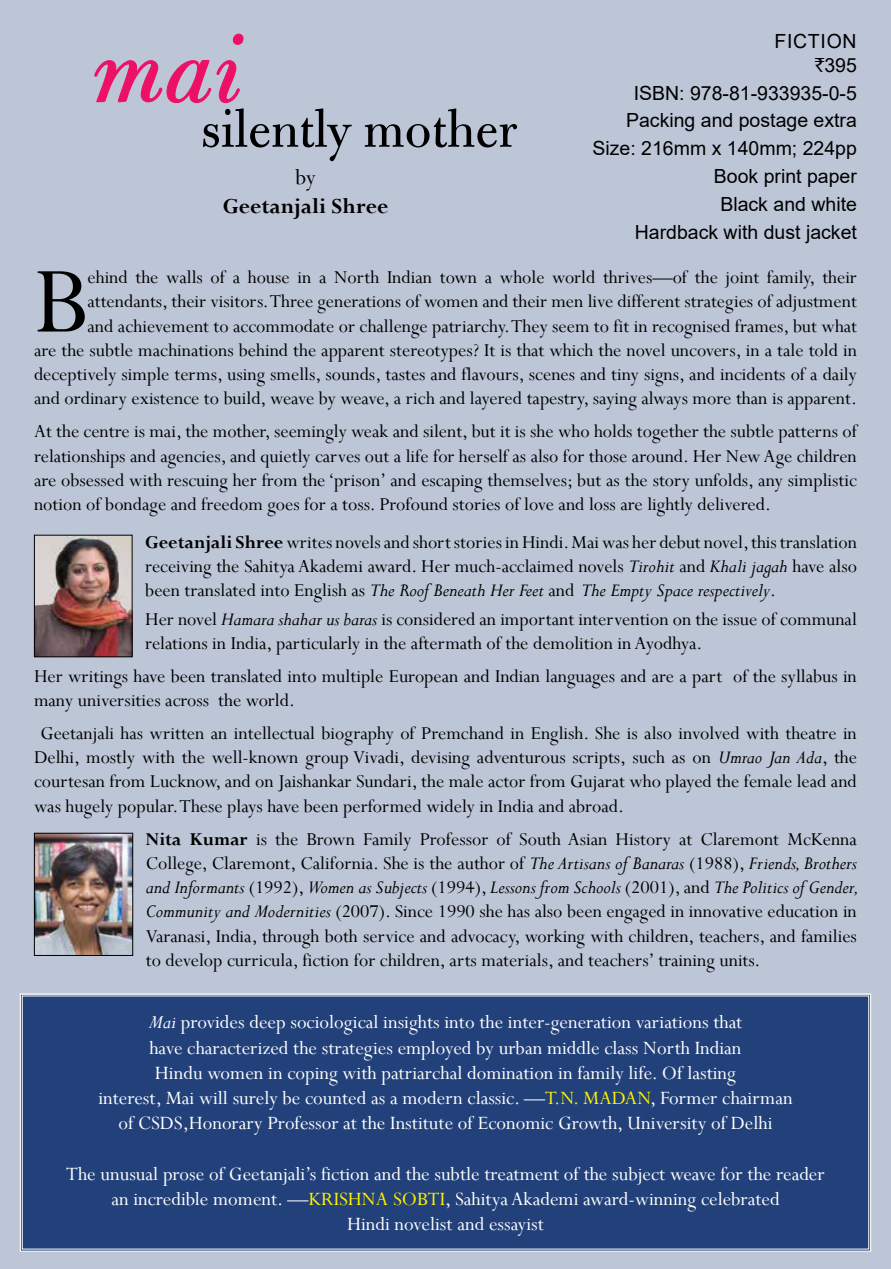
<style>
.page{position:relative;width:891px;height:1269px;background:#bdc6d7}
.page>*{position:absolute;margin:0;border:0;box-sizing:border-box;transform-origin:0 0}
.t1{font:105.15px "Perpetua";color:#000}
.t2{font:700 24px "Perpetua";color:#000}
.t3{font:24px "Perpetua";color:#000}
.t4{font:21px/25.2px "Perpetua";color:#fff;text-align:center}
.t5{font:20.25px/24.3px "Perpetua";color:#000;text-align:justify}
.t6{font:19.5px/27.9px "Arial";color:#000;text-align:right}
.t7{font:19.5px/23.4px "Arial";letter-spacing:.035em;color:#000;text-align:right}
.s1{font-family:"Rupee Foradian"}
.s2{font-weight:700}
.s3{font-style:italic}
.s4{color:#fff200}
</style>
<div class="page">
<svg style="left:94px;top:33px;width:423px;height:128px"></svg>
<img style="left:36px;top:537px;width:95px;height:118px">
<div style="left:34px;top:535px;width:99px;height:122px;border:1px solid #000"></div>
<div style="left:19px;top:993px;width:853px;height:259px;background:#22417a"></div>
<img style="left:36px;top:835px;width:95px;height:119px">
<div style="left:34px;top:833px;width:99px;height:123px;border:1px solid #000"></div>
<p class="t3" style="left:296px;top:162px;width:22px">by</p>
<p class="t2" style="left:223px;top:191px;width:167px">Geetanjali Shree</p>
<p class="t7" style="left:775px;top:30px;width:84px">FICTION <span class="s1">`</span>395</p>
<p class="t6" style="left:593px;top:79px;width:266px">ISBN: 978-81-933935-0-5<br>Packing and postage extra<br>Size: 216mm x 140mm; 224pp<br>Book print paper<br>Black and white<br>Hardback with dust jacket</p>
<p class="t5" style="left:34px;top:265px;width:825px;text-align:right">ehind the walls of a house in a North Indian town a whole world thrives—of the joint family, their attendants, their visitors. Three generations of women and their men live different strategies of adjustment<br>and achievement to accommodate or challenge patriarchy. They seem to fit in recognised frames, but what<br>are the subtle machinations behind the apparent stereotypes? It is that which the novel uncovers, in a tale told in deceptively simple terms, using smells, sounds, tastes and flavours, scenes and tiny signs, and incidents of a daily and ordinary existence to build, weave by weave, a rich and layered tapestry, saying always more than is apparent.</p>
<p class="t5" style="left:34px;top:419px;width:825px">At the centre is mai, the mother, seemingly weak and silent, but it is she who holds together the subtle patterns of relationships and agencies, and quietly carves out a life for herself as also for those around. Her New Age children are obsessed with rescuing her from the ‘prison’ and escaping themselves; but as the story unfolds, any simplistic notion of bondage and freedom goes for a toss. Profound stories of love and loss are lightly delivered.</p>
<p class="t5" style="left:145px;top:529px;width:713px"><span class="s2">Geetanjali Shree</span> writes novels and short stories in Hindi. Mai was her debut novel, this translation receiving the Sahitya Akademi award. Her much-acclaimed novels <span class="s3">Tirohit</span> and <span class="s3">Khali jagah</span> have also been translated into English as <span class="s3">The Roof Beneath Her Feet</span> and <span class="s3">The Empty Space respectively</span>.</p>
<p class="t5" style="left:145px;top:606px;width:713px">Her novel <span class="s3">Hamara shahar us baras</span> is considered an important intervention on the issue of communal relations in India, particularly in the aftermath of the demolition in Ayodhya.</p>
<p class="t5" style="left:34px;top:663px;width:824px">Her writings have been translated into multiple European and Indian languages and are a part of the syllabus in many universities across the world.</p>
<p class="t5" style="left:34px;top:721px;width:825px;text-indent:6px">Geetanjali has written an intellectual biography of Premchand in English. She is also involved with theatre in Delhi, mostly with the well-known group Vivadi, devising adventurous scripts, such as on <span class="s3">Umrao Jan Ada</span>, the courtesan from Lucknow, and on Jaishankar Sundari, the male actor from Gujarat who played the female lead and was hugely popular. These plays have been performed widely in India and abroad.</p>
<p class="t5" style="left:146px;top:826px;width:715px"><span class="s2">Nita Kumar</span> is the Brown Family Professor of South Asian History at Claremont McKenna College, Claremont, California. She is the author of <span class="s3">The Artisans of Banaras</span> (1988), <span class="s3">Friends, Brothers and Informants</span> (1992), <span class="s3">Women as Subjects</span> (1994), <span class="s3">Lessons from Schools</span> (2001), and <span class="s3">The Politics of Gender, Community and Modernities</span> (2007). Since 1990 she has also been engaged in innovative education in Varanasi, India, through both service and advocacy, working with children, teachers, and families to develop curricula, fiction for children, arts materials, and teachers’ training units.</p>
<h1 class="t1" style="left:34px;top:235px;width:55px">B</h1>
<p class="t4" style="left:98px;top:1009px;width:696px"><span class="s3">Mai</span> provides deep sociological insights into the inter-generation variations that<br>have characterized the strategies employed by urban middle class North Indian<br>Hindu women in coping with patriarchal domination in family life. Of lasting<br>interest, Mai will surely be counted as a modern classic. —<span class="s4">T.N. MADAN</span>, Former chairman of CSDS,Honorary Professor at the Institute of Economic Growth, University of Delhi</p>
<p class="t4" style="left:66px;top:1160px;width:760px">The unusual prose of Geetanjali’s fiction and the subtle treatment of the subject weave for the reader an incredible moment. —<span class="s4">KRISHNA SOBTI</span>, Sahitya Akademi award-winning celebrated<br>Hindi novelist and essayist</p>
</div>
